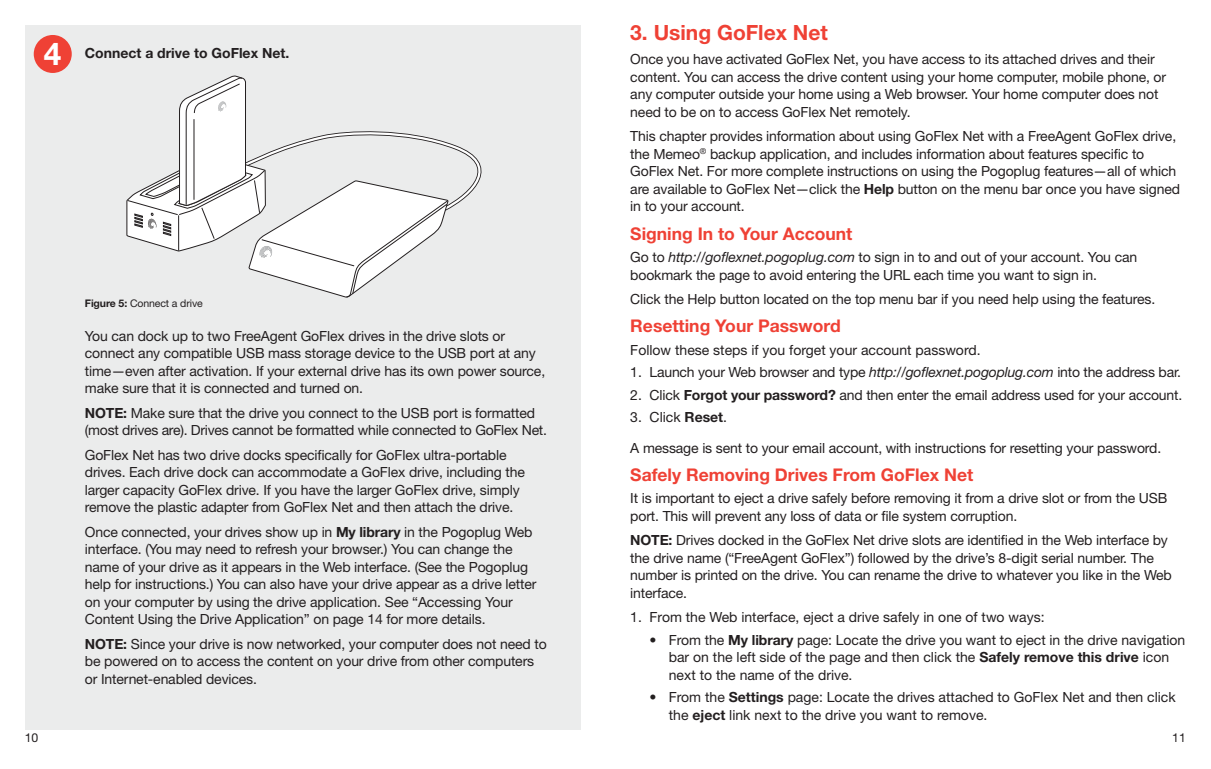
<style>
.page{position:relative;width:1211px;height:769px;background:#fff}
.page>*{position:absolute;margin:0;border:0;box-sizing:border-box;transform-origin:0 0}
.t1{font:700 31.5px "Helvetica Neue LT Std";color:#fff}
.t2{font:700 21px "Helvetica Neue LT Std";color:#ef4135}
.t3{font:700 17.5px "Helvetica Neue LT Std";color:#ef4135}
.t4{font:14px/17.5px "Helvetica Neue LT Std";letter-spacing:-.01em;color:#231f20}
.t5{font:700 14px "Helvetica Neue LT Std";color:#231f20}
.t6{font:12.25px "Helvetica Neue LT Std";color:#231f20}
.t7{font:10.5px "Helvetica Neue LT Std";letter-spacing:-.01em;color:#231f20}
.s1{font-weight:700}
.s2{font-style:italic}
</style>
<div class="page">
<div style="left:25px;top:25px;width:555px;height:704px;background:#ebecec"></div>
<div style="left:34px;top:35px;width:38px;height:38px;background:#ef4135;border-radius:50%"></div>
<svg style="left:449px;top:143px;width:33px;height:66px"></svg>
<svg style="left:126px;top:75px;width:323px;height:223px"></svg>
<h1 class="t1" style="left:44px;top:35px;width:19px">4</h1>
<p class="t5" style="left:85px;top:45px;width:206px">Connect a drive to GoFlex Net.</p>
<p class="t7" style="left:85px;top:297px;width:119px"><span class="s1">Figure 5:</span> Connect a drive</p>
<p class="t4" style="left:85px;top:327px;width:462px">You can dock up to two FreeAgent GoFlex drives in the drive slots or connect any compatible USB mass storage device to the USB port at any time—even after activation. If your external drive has its own power source, make sure that it is connected and turned on.</p>
<p class="t4" style="left:85px;top:404px;width:463px"><span class="s1">NOTE:</span> Make sure that the drive you connect to the USB port is formatted (most drives are). Drives cannot be formatted while connected to GoFlex Net.</p>
<p class="t4" style="left:85px;top:446px;width:441px">GoFlex Net has two drive docks specifically for GoFlex ultra-portable drives. Each drive dock can accommodate a GoFlex drive, including the larger capacity GoFlex drive. If you have the larger GoFlex drive, simply remove the plastic adapter from GoFlex Net and then attach the drive.</p>
<p class="t4" style="left:85px;top:523px;width:453px">Once connected, your drives show up in <span class="s1">My library</span> in the Pogoplug Web interface. (You may need to refresh your browser.) You can change the name of your drive as it appears in the Web interface. (See the Pogoplug help for instructions.) You can also have your drive appear as a drive letter on your computer by using the drive application. See “Accessing Your Content Using the Drive Application” on page 14 for more details.</p>
<p class="t4" style="left:85px;top:635px;width:463px"><span class="s1">NOTE:</span> Since your drive is now networked, your computer does not need to be powered on to access the content on your drive from other computers or Internet-enabled devices.</p>
<h2 class="t2" style="left:630px;top:19px;width:199px">3. Using GoFlex Net</h2>
<p class="t4" style="left:630px;top:50px;width:537px">Once you have activated GoFlex Net, you have access to its attached drives and their content. You can access the drive content using your home computer, mobile phone, or any computer outside your home using a Web browser. Your home computer does not need to be on to access GoFlex Net remotely.</p>
<p class="t4" style="left:630px;top:127px;width:551px">This chapter provides information about using GoFlex Net with a FreeAgent GoFlex drive, the Memeo<sup>®</sup> backup application, and includes information about features specific to GoFlex Net. For more complete instructions on using the Pogoplug features—all of which are available to GoFlex Net—click the <span class="s1">Help</span> button on the menu bar once you have signed in to your account.</p>
<p class="t3" style="left:630px;top:223px;width:224px">Signing In to Your Account</p>
<p class="t4" style="left:630px;top:248px;width:508px">Go to <span class="s2">http://goflexnet.pogoplug.com</span> to sign in to and out of your account. You can bookmark the page to avoid entering the URL each time you want to sign in.</p>
<p class="t4" style="left:630px;top:290px;width:526px">Click the Help button located on the top menu bar if you need help using the features.</p>
<p class="t3" style="left:630px;top:315px;width:212px">Resetting Your Password</p>
<p class="t4" style="left:630px;top:341px;width:352px">Follow these steps if you forget your account password.</p>
<p class="t4" style="left:630px;top:363px;width:552px">1. Launch your Web browser and type <span class="s2">http://goflexnet.pogoplug.com</span> into the address bar.</p>
<p class="t4" style="left:630px;top:386px;width:553px">2. Click <span class="s1">Forgot your password?</span> and then enter the email address used for your account.</p>
<p class="t4" style="left:630px;top:402px;width:532px;line-height:30.3px">3. Click <span class="s1">Reset</span>.<br>A message is sent to your email account, with instructions for resetting your password.</p>
<p class="t3" style="left:630px;top:464px;width:344px">Safely Removing Drives From GoFlex Net</p>
<p class="t4" style="left:630px;top:489px;width:538px">It is important to eject a drive safely before removing it from a drive slot or from the USB port. This will prevent any loss of data or file system corruption.</p>
<p class="t4" style="left:630px;top:531px;width:543px"><span class="s1">NOTE:</span> Drives docked in the GoFlex Net drive slots are identified in the Web interface by the drive name (“FreeAgent GoFlex”) followed by the drive’s 8-digit serial number. The number is printed on the drive. You can rename the drive to whatever you like in the Web interface.</p>
<p class="t4" style="left:630px;top:608px;width:416px">1. From the Web interface, eject a drive safely in one of two ways:</p>
<p class="t4" style="left:668px;top:631px;width:518px;text-indent:-19px">• From the <span class="s1">My library</span> page: Locate the drive you want to eject in the drive navigation bar on the left side of the page and then click the <span class="s1">Safely remove this drive</span> icon next to the name of the drive.</p>
<p class="t4" style="left:668px;top:688px;width:508px;text-indent:-19px">• From the <span class="s1">Settings</span> page: Locate the drives attached to GoFlex Net and then click the <span class="s1">eject</span> link next to the drive you want to remove.</p>
<p class="t6" style="left:25px;top:730px;width:15px">10</p>
<p class="t6" style="left:1172px;top:730px;width:15px">11</p>
</div>
